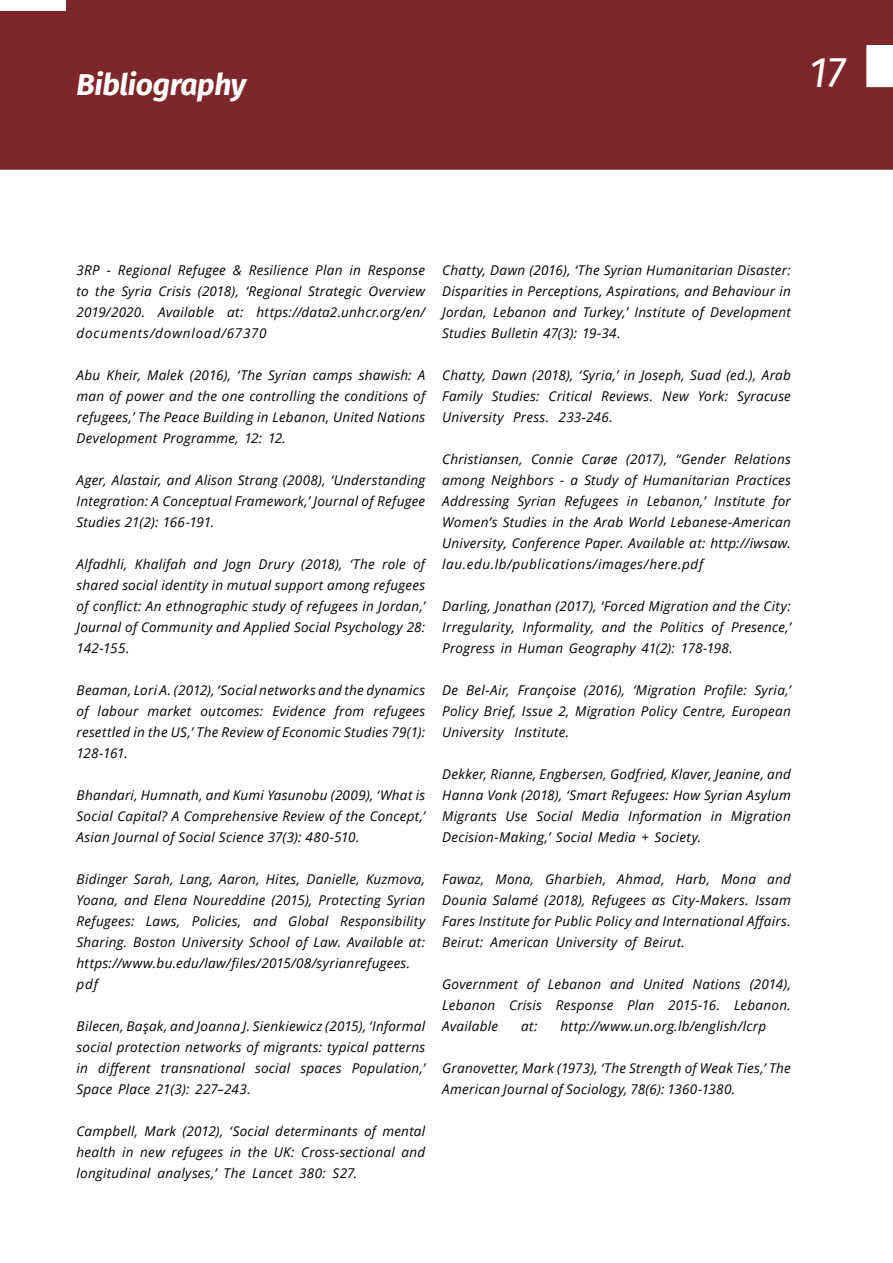
<style>
.page{position:relative;width:893px;height:1263px;background:#fff}
.page>*{position:absolute;margin:0;border:0;box-sizing:border-box;transform-origin:0 0}
.t1{font:italic 42px "Fira Sans";color:#fff}
.t2{font:italic 700 30px "Fira Sans";letter-spacing:-.01em;color:#fff}
.t3{font:italic 13.5px/21px "Open Sans";letter-spacing:.02em;color:#000;text-align:justify}
</style>
<div class="page">
<div style="left:0;top:0;width:893px;height:170px;background:#7e272a"></div>
<svg style="left:866px;top:45px;width:27px;height:42px"></svg>
<div style="left:0;top:0;width:66px;height:10px;background:#fff"></div>
<h2 class="t2" style="left:77px;top:59px;width:171px">Bibliography</h2>
<h1 class="t1" style="left:809px;top:41px;width:38px">17</h1>
<p class="t3" style="left:77px;top:259px;width:350px">3RP - Regional Refugee &amp; Resilience Plan in Response to the Syria Crisis (2018), ‘Regional Strategic Overview 2019/2020. Available at: https://data2.unhcr.org/en/ documents/download/67370</p>
<p class="t3" style="left:77px;top:364px;width:350px">Abu Kheir, Malek (2016), ‘The Syrian camps shawish: A man of power and the one controlling the conditions of refugees,’ The Peace Building in Lebanon, United Nations Development Programme, 12: 12.</p>
<p class="t3" style="left:77px;top:469px;width:350px">Ager, Alastair, and Alison Strang (2008), ‘Understanding Integration: A Conceptual Framework,’ Journal of Refugee Studies 21(2): 166-191.</p>
<p class="t3" style="left:77px;top:553px;width:350px">Alfadhli, Khalifah and Jogn Drury (2018), ‘The role of shared social identity in mutual support among refugees of conflict: An ethnographic study of refugees in Jordan,’ Journal of Community and Applied Social Psychology 28:<br>142-155.</p>
<p class="t3" style="left:77px;top:679px;width:350px">Beaman, Lori A. (2012), ‘Social networks and the dynamics of labour market outcomes: Evidence from refugees resettled in the US,’ The Review of Economic Studies 79(1):<br>128-161.</p>
<p class="t3" style="left:77px;top:784px;width:350px">Bhandari, Humnath, and Kumi Yasunobu (2009), ‘What is Social Capital? A Comprehensive Review of the Concept,’ Asian Journal of Social Science 37(3): 480-510.</p>
<p class="t3" style="left:77px;top:868px;width:350px;text-align:left">Bidinger Sarah, Lang, Aaron, Hites, Danielle, Kuzmova, Yoana, and Elena Noureddine (2015), Protecting Syrian Refugees: Laws, Policies, and Global Responsibility Sharing. Boston University School of Law. Available at: https://www.bu.edu/law/files/2015/08/syrianrefugees. pdf</p>
<p class="t3" style="left:77px;top:1015px;width:350px">Bilecen, Başak, and Joanna J. Sienkiewicz (2015), ‘Informal social protection networks of migrants: typical patterns in different transnational social spaces Population,’ Space Place 21(3): 227–243.</p>
<p class="t3" style="left:77px;top:1120px;width:350px">Campbell, Mark (2012), ‘Social determinants of mental health in new refugees in the UK: Cross-sectional and longitudinal analyses,’ The Lancet 380: S27.</p>
<p class="t3" style="left:442px;top:259px;width:350px">Chatty, Dawn (2016), ‘The Syrian Humanitarian Disaster:<br>Disparities in Perceptions, Aspirations, and Behaviour in Jordan, Lebanon and Turkey,’ Institute of Development Studies Bulletin 47(3): 19-34.</p>
<p class="t3" style="left:442px;top:364px;width:350px">Chatty, Dawn (2018), ‘Syria,’ in Joseph, Suad (ed.), Arab Family Studies: Critical Reviews. New York: Syracuse University Press. 233-246.</p>
<p class="t3" style="left:442px;top:448px;width:350px">Christiansen, Connie Carøe (2017), “Gender Relations among Neighbors - a Study of Humanitarian Practices Addressing Syrian Refugees in Lebanon,’ Institute for Women’s Studies in the Arab World Lebanese-American University, Conference Paper. Available at: http://iwsaw. lau.edu.lb/publications/images/here.pdf</p>
<p class="t3" style="left:442px;top:595px;width:350px">Darling, Jonathan (2017), ‘Forced Migration and the City:<br>Irregularity, Informality, and the Politics of Presence,’ Progress in Human Geography 41(2): 178-198.</p>
<p class="t3" style="left:442px;top:679px;width:350px">De Bel-Air, Françoise (2016), ‘Migration Profile: Syria,’ Policy Brief, Issue 2, Migration Policy Centre, European University Institute.</p>
<p class="t3" style="left:442px;top:763px;width:350px">Dekker, Rianne, Engbersen, Godfried, Klaver, Jeanine, and Hanna Vonk (2018), ‘Smart Refugees: How Syrian Asylum Migrants Use Social Media Information in Migration Decision-Making,’ Social Media + Society.</p>
<p class="t3" style="left:442px;top:868px;width:350px">Fawaz, Mona, Gharbieh, Ahmad, Harb, Mona and Dounia Salamé (2018), Refugees as City-Makers. Issam Fares Institute for Public Policy and International Affairs.<br>Beirut: American University of Beirut.</p>
<p class="t3" style="left:442px;top:974px;width:350px">Government of Lebanon and United Nations (2014), Lebanon Crisis Response Plan 2015-16. Lebanon.<br>Available</p>
<p class="t3" style="left:521px;top:1016px;width:18px">at:</p>
<p class="t3" style="left:560px;top:1016px;width:207px">http://www.un.org.lb/english/lcrp</p>
<p class="t3" style="left:442px;top:1058px;width:350px">Granovetter, Mark (1973), ‘The Strength of Weak Ties,’ The<br>American Journal of Sociology, 78(6): 1360-1380.</p>
</div>
